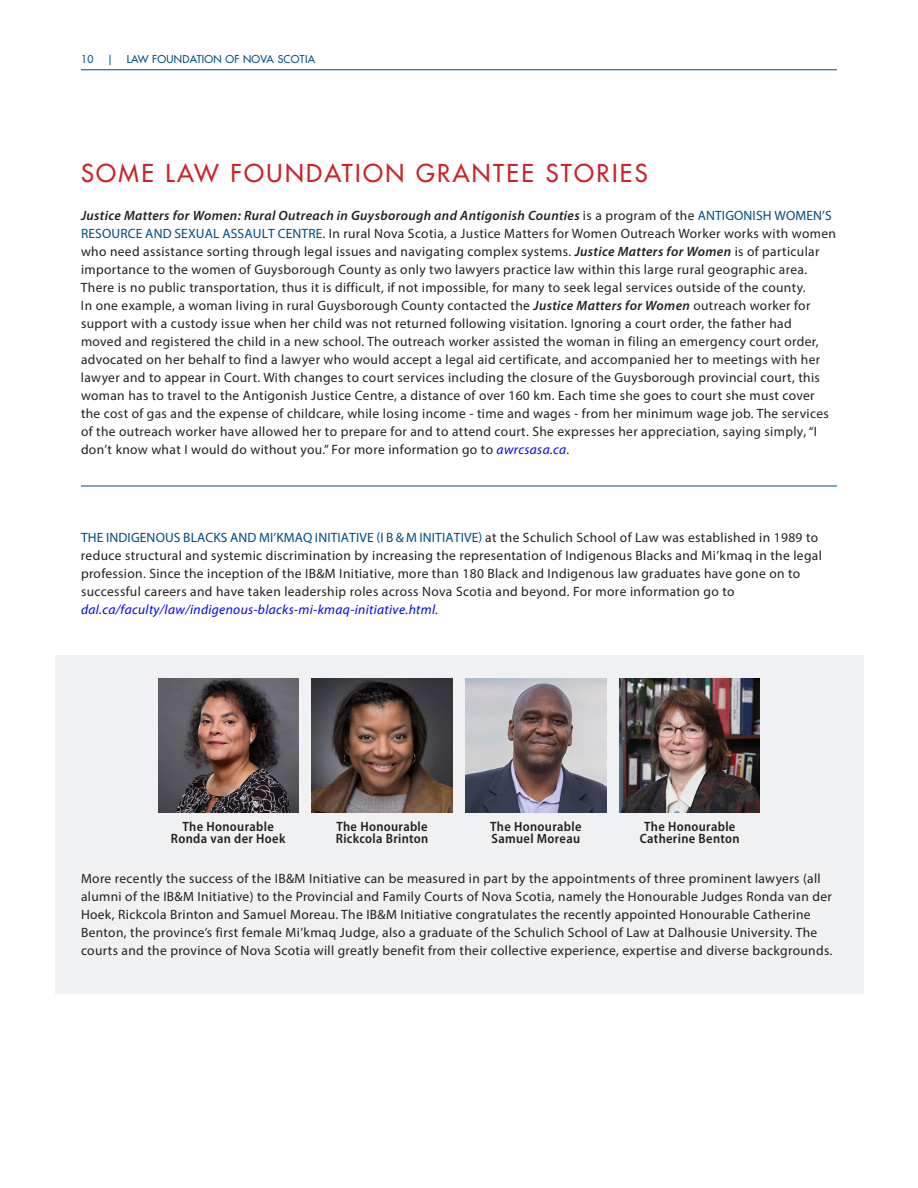
<style>
.page{position:relative;width:918px;height:1188px;background:#fff}
.page>*{position:absolute;margin:0;border:0;box-sizing:border-box;transform-origin:0 0}
.t1{font:500 24px "Futura Std";letter-spacing:.1em;color:#c8242b}
.t2{font:13.5px/18px "Myriad Pro";letter-spacing:.025em;color:#231f20}
.t3{font:600 semi-condensed 13.5px/12px "Myriad Pro";letter-spacing:.025em;color:#231f20}
.t4{font:italic 13.5px "Myriad Pro";letter-spacing:.025em;color:#00f}
.t5{font:500 10.5px "Futura Std";letter-spacing:.03em;color:#014c7e}
.s1{font-weight:600;font-style:italic}
.s2{color:#014c7e}
.s3{font-style:italic;color:#00f}
.s4{font-style:italic}
</style>
<div class="page">
<hr style="left:81px;top:69px;width:756px;height:1px;background:#014c7e">
<div style="left:55px;top:656px;width:809px;height:338px;background:#f0f1f2"></div>
<hr style="left:81px;top:486px;width:756px;height:1px;background:#014c7e">
<img style="left:466px;top:678px;width:140px;height:135px">
<img style="left:312px;top:678px;width:140px;height:135px">
<img style="left:158px;top:678px;width:140px;height:135px">
<img style="left:620px;top:678px;width:140px;height:135px">
<p class="t5" style="left:81px;top:52px;width:14px">10</p>
<p class="t5" style="left:107px;top:52px;width:7px">|</p>
<p class="t5" style="left:127px;top:52px;width:190px">LAW FOUNDATION OF NOVA SCOTIA</p>
<h1 class="t1" style="left:81px;top:158px;width:568px">SOME LAW FOUNDATION GRANTEE STORIES</h1>
<p class="t2" style="left:81px;top:206px;width:756px"><span class="s1">Justice Matters for Women: Rural Outreach in Guysborough and Antigonish Counties</span> is a program of the <span class="s2">ANTIGONISH WOMEN’S RESOURCE AND SEXUAL ASSAULT CENTRE</span>. In rural Nova Scotia, a Justice Matters for Women Outreach Worker works with women who need assistance sorting through legal issues and navigating complex systems. <span class="s1">Justice Matters for Women</span> is of particular importance to the women of Guysborough County as only two lawyers practice law within this large rural geographic area.<br>There is no public transportation, thus it is difficult, if not impossible, for many to seek legal services outside of the county.<br>In one example, a woman living in rural Guysborough County contacted the <span class="s1">Justice Matters for Women</span> outreach worker for support with a custody issue when her child was not returned following visitation. Ignoring a court order, the father had<br>moved and registered the child in a new school. The outreach worker assisted the woman in filing an emergency court order, advocated on her behalf to find a lawyer who would accept a legal aid certificate, and accompanied her to meetings with her lawyer and to appear in Court. With changes to court services including the closure of the Guysborough provincial court, this woman has to travel to the Antigonish Justice Centre, a distance of over 160 km. Each time she goes to court she must cover the cost of gas and the expense of childcare, while losing income - time and wages - from her minimum wage job. The services of the outreach worker have allowed her to prepare for and to attend court. She expresses her appreciation, saying simply, “I don’t know what I would do without you.” For more information go to <span class="s3">awrcsasa.ca</span><span class="s4">.</span></p>
<p class="t2" style="left:81px;top:529px;width:742px"><span class="s2">THE INDIGENOUS BLACKS AND MI’KMAQ INITIATIVE (I B &amp; M INITIATIVE)</span> at the Schulich School of Law was established in 1989 to reduce structural and systemic discrimination by increasing the representation of Indigenous Blacks and Mi’kmaq in the legal profession. Since the inception of the IB&amp;M Initiative, more than 180 Black and Indigenous law graduates have gone on to successful careers and have taken leadership roles across Nova Scotia and beyond. For more information go to</p>
<p class="t4" style="left:81px;top:602px;width:359px">dal.ca/faculty/law/indigenous-blacks-mi-kmaq-initiative.html.</p>
<p class="t3" style="left:171px;top:820px;width:116px;text-align:center">The Honourable<br>Ronda van der Hoek</p>
<p class="t3" style="left:640px;top:820px;width:101px;text-align:center">The Honourable<br>Catherine Benton</p>
<p class="t3" style="left:336px;top:820px;width:94px">The Honourable<br>Rickcola Brinton</p>
<p class="t3" style="left:490px;top:820px;width:93px">The Honourable<br>Samuel Moreau</p>
<p class="t2" style="left:81px;top:869px;width:753px">More recently the success of the IB&amp;M Initiative can be measured in part by the appointments of three prominent lawyers (all alumni of the IB&amp;M Initiative) to the Provincial and Family Courts of Nova Scotia, namely the Honourable Judges Ronda van der Hoek, Rickcola Brinton and Samuel Moreau. The IB&amp;M Initiative congratulates the recently appointed Honourable Catherine Benton, the province’s first female Mi’kmaq Judge, also a graduate of the Schulich School of Law at Dalhousie University. The courts and the province of Nova Scotia will greatly benefit from their collective experience, expertise and diverse backgrounds.</p>
</div>
